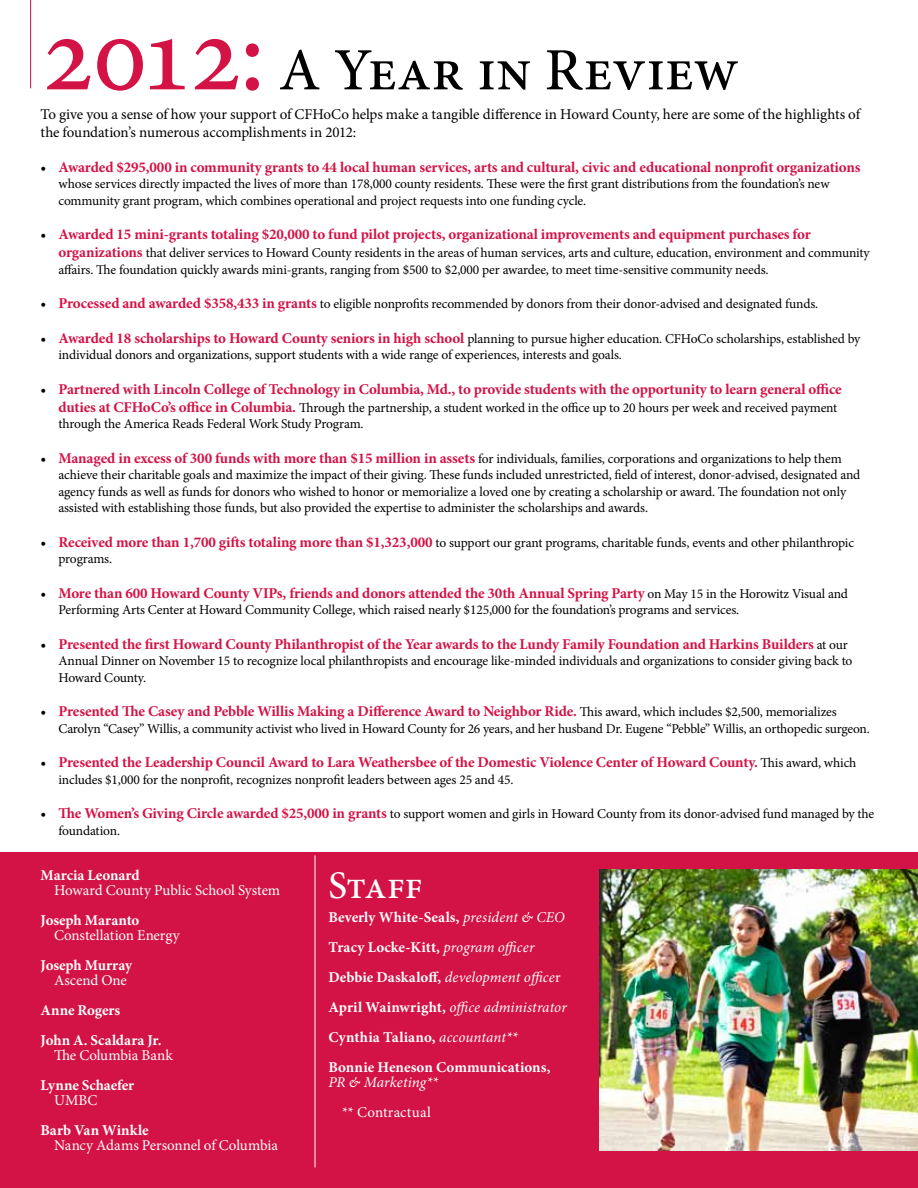
<style>
.page{position:relative;width:918px;height:1188px;background:#fff}
.page>*{position:absolute;margin:0;border:0;box-sizing:border-box;transform-origin:0 0}
.t1{font:500 60px "Minion Pro";letter-spacing:-.005em;color:#000}
.t2{font:500 39px "Minion Pro";letter-spacing:-.02em;color:#fff}
.t3{font:700 15px "Minion Pro";letter-spacing:-.01em;color:#d31245}
.t4{font:700 15px/30px "Minion Pro";color:#fff}
.t5{font:15px/18px "Minion Pro";letter-spacing:-.01em;color:#000}
.t6{font:15px "Minion Pro";letter-spacing:-.005em;color:#fff}
.t7{font:italic 15px "Minion Pro";color:#fff}
.t8{font:15px "Minion Pro";letter-spacing:.015em;color:#fff}
.t9{font:13.5px/16.5px "Minion Pro";letter-spacing:-.015em;color:#000}
.s1{font-size:111px;color:#d31245}
.s2{font-weight:400;color:#000}
.s3{font-weight:700;font-size:15px;color:#d31245}
.s4{font-size:15px}
.s5{font-weight:400;font-size:13.5px;color:#000}
.s6{font-weight:400;font-style:italic}
.s7{font-weight:400}
</style>
<div class="page">
<div style="left:0;top:852px;width:918px;height:336px;background:#d31245"></div>
<hr style="left:30px;top:0;width:1px;height:88px;background:#d31245">
<hr style="left:315px;top:855px;width:1px;height:312px;background:#fff">
<img style="left:599px;top:869px;width:319px;height:281px">
<h1 class="t1" style="left:40px;top:30px;width:700px"><span class="s1">2012:</span> A Year in Review</h1>
<p class="t5" style="left:40px;top:106px;width:821px">To give you a sense of how your support of CFHoCo helps make a tangible difference in Howard County, here are some of the highlights of the foundation’s numerous accomplishments in 2012:</p>
<p class="t3" style="left:40px;top:156px;width:822px"><span class="s2">•</span> Awarded $295,000 in community grants to 44 local human services, arts and cultural, civic and educational nonprofit organizations</p>
<p class="t9" style="left:58px;top:176px;width:773px">whose services directly impacted the lives of more than 178,000 county residents. These were the first grant distributions from the foundation’s new community grant program, which combines operational and project requests into one funding cycle.</p>
<p class="t3" style="left:40px;top:224px;width:772px"><span class="s2">•</span> Awarded 15 mini-grants totaling $20,000 to fund pilot projects, organizational improvements and equipment purchases for</p>
<p class="t9" style="left:58px;top:245px;width:813px"><span class="s3">organizations</span> that deliver services to Howard County residents in the areas of human services, arts and culture, education, environment and community affairs. The foundation quickly awards mini-grants, ranging from $500 to $2,000 per awardee, to meet time-sensitive community needs.</p>
<p class="t9" style="left:40px;top:296px;width:779px"><span class="s4">•</span> <span class="s3">Processed and awarded $358,433 in grants</span> to eligible nonprofits recommended by donors from their donor-advised and designated funds.</p>
<p class="t9" style="left:58px;top:330px;width:804px;text-indent:-18px"><span class="s4">•</span> <span class="s3">Awarded 18 scholarships to Howard County seniors in high school</span> planning to pursue higher education. CFHoCo scholarships, established by individual donors and organizations, support students with a wide range of experiences, interests and goals.</p>
<p class="t3" style="left:40px;top:378px;width:803px"><span class="s2">•</span> Partnered with Lincoln College of Technology in Columbia, Md., to provide students with the opportunity to learn general office</p>
<p class="t9" style="left:58px;top:399px;width:780px"><span class="s3">duties at CFHoCo’s office in Columbia.</span> Through the partnership, a student worked in the office up to 20 hours per week and received payment through the America Reads Federal Work Study Program.</p>
<p class="t9" style="left:58px;top:450px;width:803px;text-indent:-18px"><span class="s4">•</span> <span class="s3">Managed in excess of 300 funds with more than $15 million in assets</span> for individuals, families, corporations and organizations to help them achieve their charitable goals and maximize the impact of their giving. These funds included unrestricted, field of interest, donor-advised, designated and agency funds as well as funds for donors who wished to honor or memorialize a loved one by creating a scholarship or award. The foundation not only assisted with establishing those funds, but also provided the expertise to administer the scholarships and awards.</p>
<p class="t9" style="left:58px;top:534px;width:797px;text-indent:-18px"><span class="s4">•</span> <span class="s3">Received more than 1,700 gifts totaling more than $1,323,000</span> to support our grant programs, charitable funds, events and other philanthropic programs.</p>
<p class="t3" style="left:40px;top:582px;width:809px"><span class="s2">•</span> More than 600 Howard County VIPs, friends and donors attended the 30th Annual Spring Party <span class="s5">on May 15 in the Horowitz Visual and</span></p>
<p class="t9" style="left:58px;top:602px;width:682px">Performing Arts Center at Howard Community College, which raised nearly $125,000 for the foundation’s programs and services.</p>
<p class="t3" style="left:40px;top:633px;width:809px"><span class="s2">•</span> Presented the first Howard County Philanthropist of the Year awards to the Lundy Family Foundation and Harkins Builders <span class="s5">at our</span></p>
<p class="t9" style="left:58px;top:653px;width:796px">Annual Dinner on November 15 to recognize local philanthropists and encourage like-minded individuals and organizations to consider giving back to<br>Howard County.</p>
<p class="t3" style="left:40px;top:701px;width:798px"><span class="s2">•</span> Presented The Casey and Pebble Willis Making a Difference Award to Neighbor Ride. <span class="s5">This award, which includes $2,500, memorializes</span></p>
<p class="t9" style="left:59px;top:720px;width:813px">Carolyn “Casey” Willis, a community activist who lived in Howard County for 26 years, and her husband Dr. Eugene “Pebble” Willis, an orthopedic surgeon.</p>
<p class="t3" style="left:40px;top:752px;width:817px"><span class="s2">•</span> Presented the Leadership Council Award to Lara Weathersbee of the Domestic Violence Center of Howard County. <span class="s5">This award, which</span></p>
<p class="t9" style="left:58px;top:771px;width:457px">includes $1,000 for the nonprofit, recognizes nonprofit leaders between ages 25 and 45.</p>
<p class="t9" style="left:59px;top:806px;width:817px;text-indent:-18px"><span class="s4">•</span> <span class="s3">The Women’s Giving Circle awarded $25,000 in grants</span> to support women and girls in Howard County from its donor-advised fund managed by the foundation.</p>
<p class="t4" style="left:40px;top:860px;width:101px">Marcia Leonard</p>
<p class="t6" style="left:54px;top:880px;width:228px">Howard County Public School System</p>
<p class="t4" style="left:40px;top:905px;width:100px">Joseph Maranto</p>
<p class="t6" style="left:54px;top:925px;width:127px">Constellation Energy</p>
<p class="t4" style="left:40px;top:950px;width:93px">Joseph Murray</p>
<p class="t6" style="left:54px;top:970px;width:74px">Ascend One</p>
<p class="t4" style="left:40px;top:995px;width:123px">Anne Rogers<br>John A. Scaldara Jr.</p>
<p class="t6" style="left:54px;top:1045px;width:121px">The Columbia Bank</p>
<p class="t4" style="left:40px;top:1070px;width:95px">Lynne Schaefer</p>
<p class="t6" style="left:54px;top:1090px;width:45px">UMBC</p>
<p class="t4" style="left:40px;top:1115px;width:110px">Barb Van Winkle</p>
<p class="t6" style="left:54px;top:1135px;width:225px">Nancy Adams Personnel of Columbia</p>
<h2 class="t2" style="left:328px;top:859px;width:96px">Staff</h2>
<p class="t4" style="left:328px;top:902px;width:240px">Beverly White-Seals, <span class="s6">president &amp; CEO </span>Tracy Locke-Kitt, <span class="s6">program officer </span>Debbie Daskaloff, <span class="s6">development office</span><span class="s7">r </span>April Wainwright, <span class="s6">office administrator </span>Cynthia Taliano, <span class="s6">accountant** </span>Bonnie Heneson Communications,</p>
<p class="t7" style="left:328px;top:1071px;width:111px">PR &amp; Marketing**</p>
<p class="t8" style="left:342px;top:1102px;width:90px">** Contractual</p>
</div>
